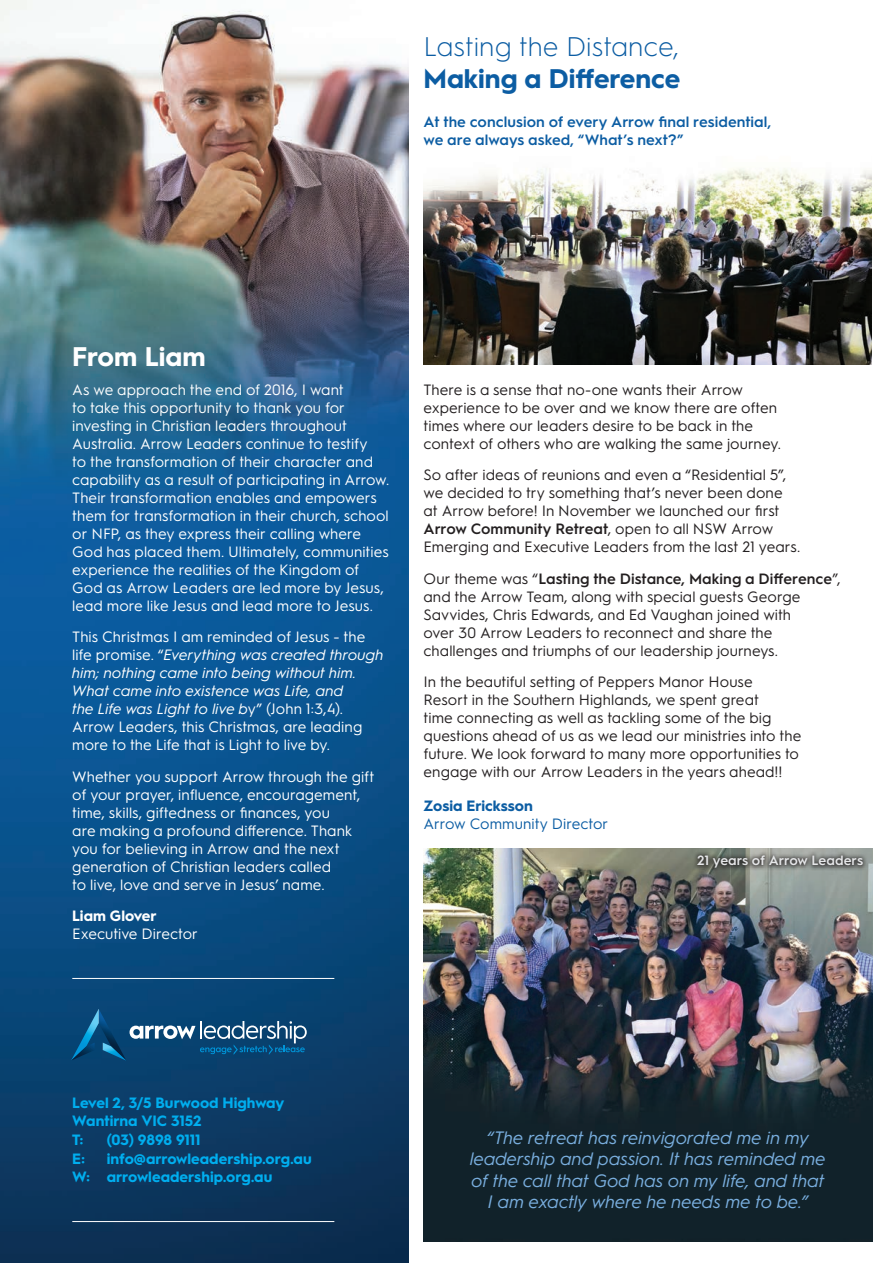
<style>
.page{position:relative;width:893px;height:1263px;background:#fff}
.page>*{position:absolute;margin:0;border:0;box-sizing:border-box;transform-origin:0 0}
.t1{font:300 27px "Hurme Geometric Sans 1";color:#0c5da3}
.t2{font:700 27px "Hurme Geometric Sans 1";color:#0c5da3}
.t3{font:700 27px "Hurme Geometric Sans 1";color:#fff}
.t4{font:italic 18px/21.6px "Hurme Geometric Sans 1";letter-spacing:-.01em;color:#79aede;text-align:center}
.t5{font:15px/18px "Hurme Geometric Sans 1";color:#fff}
.t6{font:15px/18px "Hurme Geometric Sans 1";color:#231f20}
.t7{font:700 15px/18.6px "Hurme Geometric Sans 1";color:#00aeef}
.t8{font:600 15px/18px "Hurme Geometric Sans 1";color:#0c5da3}
.t9{font:15px "Hurme Geometric Sans 1";color:#0c5da3}
.t10{font:700 15px "Hurme Geometric Sans 1";color:#0c5da3}
.t11{font:700 15px "Hurme Geometric Sans 1";color:#fff}
.t12{font:600 13.5px "Hurme Geometric Sans 1";letter-spacing:-.005em;color:#e6e7e9}
.s1{font-style:italic}
.s2{font-weight:600}
</style>
<div class="page">
<img style="left:423px;top:168px;width:449px;height:196px">
<img style="left:0;top:0;width:408px;height:1263px">
<img style="left:424px;top:848px;width:448px;height:394px">
<div style="left:692px;top:850px;width:176px;height:24px;background:#231f20;opacity:.75"></div>
<img style="left:71px;top:1009px;width:55px;height:52px">
<img style="left:71px;top:1042px;width:24px;height:19px">
<img style="left:103px;top:1042px;width:23px;height:19px">
<svg style="left:130px;top:1021px;width:177px;height:34px;background:#33678d"></svg>
<hr style="left:72px;top:978px;width:262px;height:1px;background:#fff">
<hr style="left:72px;top:1221px;width:262px;height:1px;background:#fff">
<h1 class="t1" style="left:423px;top:28px;width:257px">Lasting the Distance,</h1>
<h1 class="t2" style="left:423px;top:60px;width:258px">Making a Difference</h1>
<p class="t8" style="left:423px;top:112px;width:349px">At the conclusion of every Arrow final residential, we are always asked, “What’s next?”</p>
<h1 class="t3" style="left:72px;top:338px;width:135px">From Liam</h1>
<p class="t5" style="left:72px;top:380px;width:319px">As we approach the end of 2016, I want<br>to take this opportunity to thank you for investing in Christian leaders throughout Australia. Arrow Leaders continue to testify<br>to the transformation of their character and capability as a result of participating in Arrow.<br>Their transformation enables and empowers them for transformation in their church, school or NFP, as they express their calling where God has placed them. Ultimately, communities experience the realities of the Kingdom of God as Arrow Leaders are led more by Jesus, lead more like Jesus and lead more to Jesus.</p>
<p class="t5" style="left:72px;top:627px;width:313px">This Christmas I am reminded of Jesus - the life promise. “<span class="s1">Everything was created through him; nothing came into being without him.<br>What came into existence was Life, and<br>the Life was Light to live b</span>y” (John 1:3,4).<br>Arrow Leaders, this Christmas, are leading more to the Life that is Light to live by.</p>
<p class="t5" style="left:72px;top:767px;width:304px">Whether you support Arrow through the gift of your prayer, influence, encouragement, time, skills, giftedness or finances, you<br>are making a profound difference. Thank you for believing in Arrow and the next generation of Christian leaders called<br>to live, love and serve in Jesus’ name.</p>
<p class="t11" style="left:72px;top:906px;width:86px">Liam Glover</p>
<p class="t5" style="left:72px;top:924px;width:127px">Executive Director</p>
<p class="t6" style="left:423px;top:380px;width:359px">There is a sense that no-one wants their Arrow experience to be over and we know there are often times where our leaders desire to be back in the context of others who are walking the same journey.</p>
<p class="t6" style="left:423px;top:465px;width:378px">So after ideas of reunions and even a “Residential 5”, we decided to try something that’s never been done at Arrow before! In November we launched our first <span class="s2">Arrow Community Retreat</span>, open to all NSW Arrow Emerging and Executive Leaders from the last 21 years.</p>
<p class="t6" style="left:423px;top:569px;width:419px">Our theme was “<span class="s2">Lasting the Distance, Making a Difference</span>”, and the Arrow Team, along with special guests George Savvides, Chris Edwards, and Ed Vaughan joined with<br>over 30 Arrow Leaders to reconnect and share the challenges and triumphs of our leadership journeys.</p>
<p class="t6" style="left:423px;top:672px;width:379px">In the beautiful setting of Peppers Manor House<br>Resort in the Southern Highlands, we spent great<br>time connecting as well as tackling some of the big questions ahead of us as we lead our ministries into the future. We look forward to many more opportunities to engage with our Arrow Leaders in the years ahead!!</p>
<p class="t10" style="left:423px;top:795px;width:111px">Zosia Ericksson</p>
<p class="t9" style="left:423px;top:813px;width:186px">Arrow Community Director</p>
<p class="t12" style="left:697px;top:851px;width:168px">21 years of Arrow Leaders</p>
<p class="t7" style="left:72px;top:1092px;width:214px">Level 2, 3/5 Burwood Highway<br>Wantirna VIC 3152<br>T:</p>
<p class="t7" style="left:107px;top:1129px;width:95px">(03) 9898 9111</p>
<p class="t7" style="left:72px;top:1148px;width:241px;text-indent:34px">info@arrowleadership.org.au<br>W: arrowleadership.org.au</p>
<p class="t7" style="left:72px;top:1148px;width:14px">E:</p>
<p class="t4" style="left:470px;top:1125px;width:357px">“The retreat has reinvigorated me in my leadership and passion. It has reminded me of the call that God has on my life, and that I am exactly where he needs me to be.”</p>
</div>
